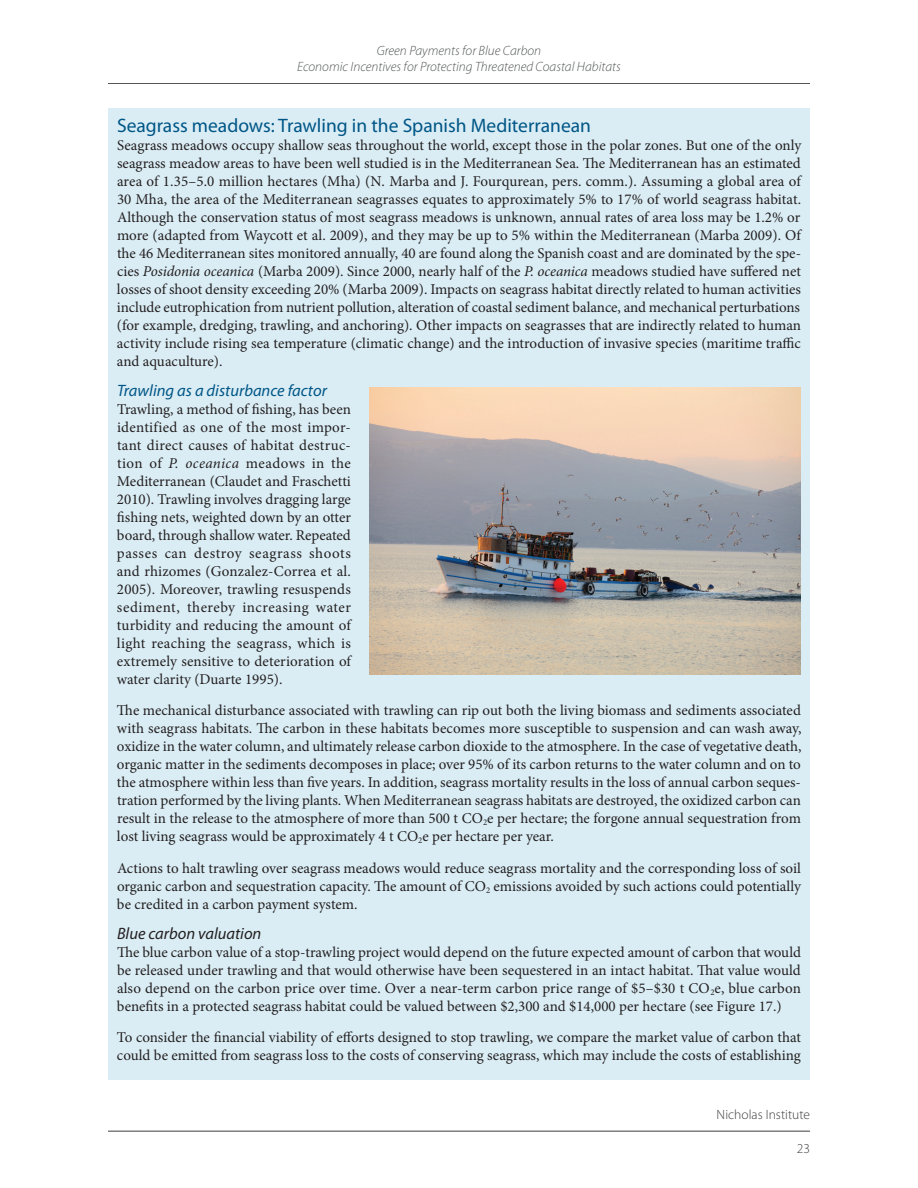
<style>
.page{position:relative;width:918px;height:1188px;background:#fff}
.page>*{position:absolute;margin:0;border:0;box-sizing:border-box;transform-origin:0 0}
.t1{font:19.5px "Myriad Pro";color:#005686}
.t2{font:italic 16.5px "Myriad Pro";color:#005686}
.t3{font:italic 16.5px "Myriad Pro";color:#231f20}
.t4{font:15px/18px "Minion Pro";color:#231f20;text-align:justify}
.t5{font:italic 300 13.5px/16.2px "Myriad Pro";color:#545557;text-align:center}
.t6{font:300 13.5px "Myriad Pro";color:#3e3e3f}
.s1{font-style:italic}
</style>
<div class="page">
<div style="left:108px;top:108px;width:702px;height:972px;background:#daedf5"></div>
<img style="left:369px;top:387px;width:432px;height:288px">
<hr style="left:108px;top:1131px;width:702px;height:1px;background:#3e3e3f">
<hr style="left:108px;top:83px;width:702px;height:1px;background:#545557">
<p class="t5" style="left:297px;top:42px;width:325px">Green Payments for Blue Carbon<br>Economic Incentives for Protecting Threatened Coastal Habitats</p>
<h1 class="t1" style="left:117px;top:113px;width:476px">Seagrass meadows: Trawling in the Spanish Mediterranean</h1>
<p class="t4" style="left:117px;top:136px;width:686px">Seagrass meadows occupy shallow seas throughout the world, except those in the polar zones. But one of the only seagrass meadow areas to have been well studied is in the Mediterranean Sea. The Mediterranean has an estimated area of 1.35–5.0 million hectares (Mha) (N. Marba and J. Fourqurean, pers. comm.). Assuming a global area of 30 Mha, the area of the Mediterranean seagrasses equates to approximately 5% to 17% of world seagrass habitat.<br>Although the conservation status of most seagrass meadows is unknown, annual rates of area loss may be 1.2% or more (adapted from Waycott et al. 2009), and they may be up to 5% within the Mediterranean (Marba 2009). Of the 46 Mediterranean sites monitored annually, 40 are found along the Spanish coast and are dominated by the spe&shy;cies <span class="s1">Posidonia oceanica</span> (Marba 2009). Since 2000, nearly half of the <span class="s1">P. oceanica</span> meadows studied have suffered net losses of shoot density exceeding 20% (Marba 2009). Impacts on seagrass habitat directly related to human activities include eutrophication from nutrient pollution, alteration of coastal sediment balance, and mechanical perturbations (for example, dredging, trawling, and anchoring). Other impacts on seagrasses that are indirectly related to human activity include rising sea temperature (climatic change) and the introduction of invasive species (maritime traffic and aquaculture).</p>
<p class="t2" style="left:117px;top:380px;width:211px">Trawling as a disturbance factor</p>
<p class="t4" style="left:117px;top:400px;width:236px">Trawling, a method of fishing, has been identified as one of the most impor&shy;tant direct causes of habitat destruc&shy;tion of <span class="s1">P. oceanica</span> meadows in the Mediterranean (Claudet and Fraschetti 2010). Trawling involves dragging large fishing nets, weighted down by an otter board, through shallow water. Repeated passes can destroy seagrass shoots and rhizomes (Gonzalez-Correa et al.<br>2005). Moreover, trawling resuspends sediment, thereby increasing water turbidity and reducing the amount of light reaching the seagrass, which is extremely sensitive to deterioration of water clarity (Duarte 1995).</p>
<p class="t4" style="left:117px;top:701px;width:686px">The mechanical disturbance associated with trawling can rip out both the living biomass and sediments associated with seagrass habitats. The carbon in these habitats becomes more susceptible to suspension and can wash away, oxidize in the water column, and ultimately release carbon dioxide to the atmosphere. In the case of vegetative death, organic matter in the sediments decomposes in place; over 95% of its carbon returns to the water column and on to the atmosphere within less than five years. In addition, seagrass mortality results in the loss of annual carbon seques&shy;tration performed by the living plants. When Mediterranean seagrass habitats are destroyed, the oxidized carbon can result in the release to the atmosphere of more than 500 t CO<sub>2</sub>e per hectare; the forgone annual sequestration from lost living seagrass would be approximately 4 t CO<sub>2</sub>e per hectare per year.</p>
<p class="t4" style="left:117px;top:859px;width:686px">Actions to halt trawling over seagrass meadows would reduce seagrass mortality and the corresponding loss of soil organic carbon and sequestration capacity. The amount of CO<sub>2</sub> emissions avoided by such actions could potentially be credited in a carbon payment system.</p>
<p class="t3" style="left:117px;top:923px;width:146px">Blue carbon valuation</p>
<p class="t4" style="left:117px;top:943px;width:686px">The blue carbon value of a stop-trawling project would depend on the future expected amount of carbon that would be released under trawling and that would otherwise have been sequestered in an intact habitat. That value would also depend on the carbon price over time. Over a near-term carbon price range of $5–$30 t CO<sub>2</sub>e, blue carbon benefits in a protected seagrass habitat could be valued between $2,300 and $14,000 per hectare (see Figure 17.)</p>
<p class="t4" style="left:117px;top:1028px;width:686px">To consider the financial viability of efforts designed to stop trawling, we compare the market value of carbon that could be emitted from seagrass loss to the costs of conserving seagrass, which may include the costs of establishing</p>
<p class="t6" style="left:717px;top:1106px;width:95px">Nicholas Institute</p>
<p class="t6" style="left:797px;top:1141px;width:15px">23</p>
</div>
